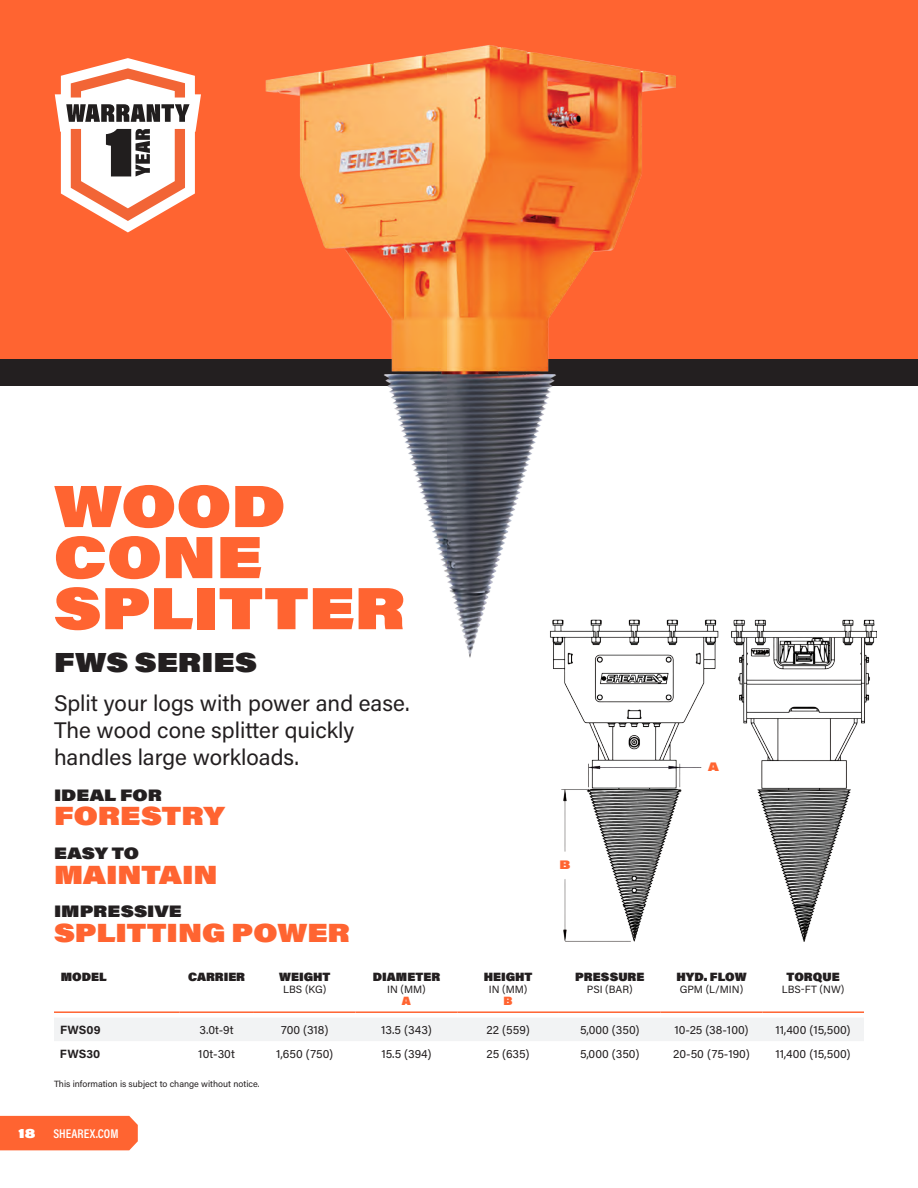
<style>
.page{position:relative;width:918px;height:1188px;background:#fff}
.page>*{position:absolute;margin:0;border:0;box-sizing:border-box;transform-origin:0 0}
.t1{font:900 58.35px/51px "Acumin Pro Wide";color:#ff6431}
.t2{font:900 27px "Acumin Pro Wide";color:#231f20}
.t3{font:900 25.8px "Acumin Pro Wide";color:#ff6431}
.t4{font:22.5px/27px "Acumin Pro";color:#231f20}
.t5{font:900 16.35px "Acumin Pro Wide";color:#231f20}
.t6{font:600 12.75px "Acumin Pro Cond";color:#fff}
.t7{font:900 12.75px "Acumin Pro Wide";color:#fff}
.t8{font:900 12.15px "Acumin Pro Wide";color:#ff6431}
.table_contenu{font:12px "Acumin Pro";color:#231f20}
.table_top{font:900 12px "Acumin Pro";color:#231f20}
.table_contenu-2{font:700 12px "Acumin Pro";color:#231f20}
.table_top-2{font:900 12px "Acumin Pro";color:#ff6431}
.table_top-3{font:10.5px "Acumin Pro";letter-spacing:.005em;color:#231f20}
.t9{font:9px "Acumin Pro";color:#231f20}
</style>
<div class="page">
<div style="left:0;top:0;width:918px;height:359px;background:#ff6431"></div>
<div style="left:0;top:359px;width:918px;height:27px;background:#231f20"></div>
<div style="left:54px;top:1018px;width:810px;height:23px;background:#f2f3f4"></div>
<hr style="left:54px;top:1011px;width:125px;height:2px;background:#ff6431">
<hr style="left:179px;top:1011px;width:75px;height:2px;background:#ff6431">
<hr style="left:254px;top:1011px;width:102px;height:2px;background:#ff6431">
<hr style="left:356px;top:1011px;width:101px;height:2px;background:#ff6431">
<hr style="left:457px;top:1011px;width:102px;height:2px;background:#ff6431">
<hr style="left:559px;top:1011px;width:102px;height:2px;background:#ff6431">
<hr style="left:661px;top:1011px;width:101px;height:2px;background:#ff6431">
<hr style="left:762px;top:1011px;width:102px;height:2px;background:#ff6431">
<svg style="left:55px;top:58px;width:146px;height:174px"></svg>
<img style="left:563px;top:619px;width:169px;height:323px">
<img style="left:732px;top:619px;width:144px;height:323px">
<img style="left:265px;top:45px;width:410px;height:748px">
<div style="left:0;top:1116px;width:138px;height:34px;background:#ff6431"></div>
<p class="t1" style="left:54px;top:477px;width:353px">WOOD<br>CONE<br>SPLITTER</p>
<p class="t2" style="left:54px;top:642px;width:205px">FWS SERIES</p>
<p class="t4" style="left:54px;top:688px;width:357px">Split your logs with power and ease.<br>The wood cone splitter quickly handles large workloads.</p>
<p class="t5" style="left:54px;top:783px;width:109px">IDEAL FOR</p>
<p class="t3" style="left:54px;top:796px;width:172px">FORESTRY</p>
<p class="t5" style="left:54px;top:841px;width:87px">EASY TO</p>
<p class="t3" style="left:54px;top:855px;width:165px">MAINTAIN</p>
<p class="t5" style="left:54px;top:899px;width:129px">IMPRESSIVE</p>
<p class="t3" style="left:54px;top:913px;width:297px">SPLITTING POWER</p>
<p class="table_top" style="left:61px;top:969px;width:47px">MODEL</p>
<p class="table_top" style="left:188px;top:969px;width:59px">CARRIER</p>
<p class="table_top" style="left:279px;top:969px;width:53px">WEIGHT</p>
<p class="table_top-3" style="left:283px;top:983px;width:44px">LBS (KG)</p>
<p class="table_top" style="left:373px;top:969px;width:69px">DIAMETER</p>
<p class="table_top-3" style="left:387px;top:983px;width:40px">IN (MM)</p>
<p class="table_top-2" style="left:402px;top:993px;width:11px">A</p>
<p class="t8" style="left:560px;top:855px;width:12px">B</p>
<p class="t8" style="left:708px;top:758px;width:12px">A</p>
<p class="table_top" style="left:484px;top:969px;width:50px">HEIGHT</p>
<p class="table_top-3" style="left:489px;top:983px;width:40px">IN (MM)</p>
<p class="table_top-2" style="left:504px;top:993px;width:11px">B</p>
<p class="table_top" style="left:575px;top:969px;width:71px">PRESSURE</p>
<p class="table_top-3" style="left:587px;top:983px;width:48px">PSI (BAR)</p>
<p class="table_top" style="left:676px;top:969px;width:72px">HYD. FLOW</p>
<p class="table_top-3" style="left:680px;top:983px;width:65px">GPM (L/MIN)</p>
<p class="table_top" style="left:787px;top:969px;width:55px">TORQUE</p>
<p class="table_top-3" style="left:782px;top:983px;width:64px">LBS-FT (NW)</p>
<p class="table_contenu-2" style="left:60px;top:1021px;width:42px">FWS09</p>
<p class="table_contenu" style="left:200px;top:1021px;width:36px">3.0t-9t</p>
<p class="table_contenu" style="left:281px;top:1021px;width:49px">700 (318)</p>
<p class="table_contenu" style="left:381px;top:1021px;width:52px">13.5 (343)</p>
<p class="table_contenu" style="left:486px;top:1021px;width:45px">22 (559)</p>
<p class="table_contenu" style="left:580px;top:1021px;width:61px">5,000 (350)</p>
<p class="table_contenu" style="left:674px;top:1021px;width:76px">10-25 (38-100)</p>
<p class="table_contenu" style="left:776px;top:1021px;width:76px">11,400 (15,500)</p>
<p class="table_contenu-2" style="left:60px;top:1045px;width:42px">FWS30</p>
<p class="table_contenu" style="left:198px;top:1045px;width:38px">10t-30t</p>
<p class="table_contenu" style="left:276px;top:1045px;width:58px">1,650 (750)</p>
<p class="table_contenu" style="left:381px;top:1045px;width:52px">15.5 (394)</p>
<p class="table_contenu" style="left:487px;top:1045px;width:45px">25 (635)</p>
<p class="table_contenu" style="left:580px;top:1045px;width:61px">5,000 (350)</p>
<p class="table_contenu" style="left:673px;top:1045px;width:78px">20-50 (75-190)</p>
<p class="table_contenu" style="left:776px;top:1045px;width:76px">11,400 (15,500)</p>
<p class="t9" style="left:54px;top:1077px;width:207px">This information is subject to change without notice.</p>
<p class="t7" style="left:18px;top:1123px;width:19px">18</p>
<p class="t6" style="left:53px;top:1125px;width:67px">SHEAREX.COM</p>
</div>
